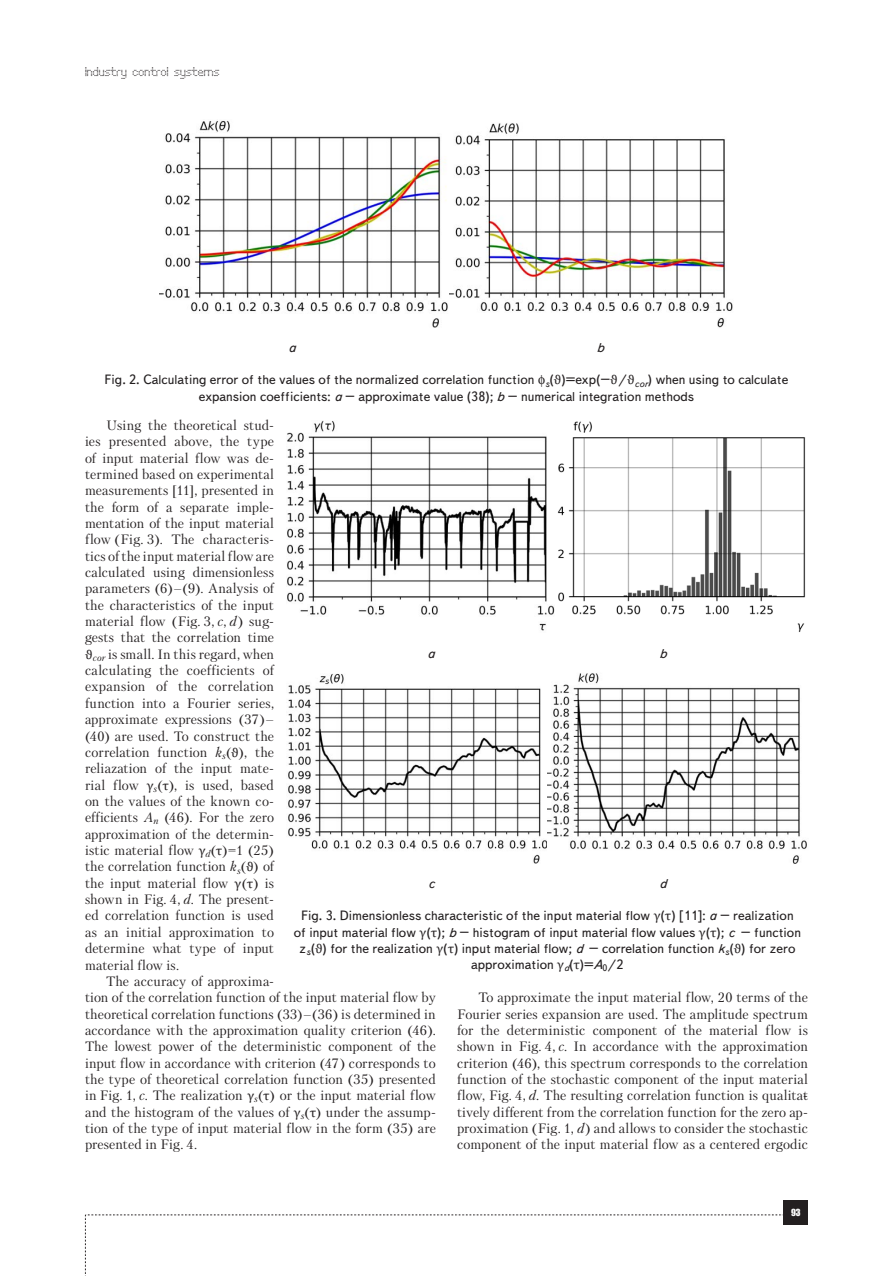
<style>
.page{position:relative;width:893px;height:1276px;background:#fff}
.page>*{position:absolute;margin:0;border:0;box-sizing:border-box;transform-origin:0 0}
.Text__англ{font:13.5px/16.4px "Petersburg C";letter-spacing:.005em;color:#231f20;text-align:justify}
.Рисунок{font:13.5px/16.2px "Text Book C";color:#231f20;text-align:center}
.Рисунок-2{font:italic 13.5px "Text Book C";color:#231f20}
.t1{font:12px "Perfo";letter-spacing:.015em;color:#231f20}
.t2{font:9px "Impact";color:#fff}
.s1{font-family:"Cambria Math"}
.s2{font-style:italic}
</style>
<div class="page">
<svg style="left:85px;top:1214px;width:699px;height:62px"></svg>
<div style="left:784px;top:1200px;width:24px;height:24px;background:#231f20"></div>
<img style="left:160px;top:120px;width:573px;height:208px">
<img style="left:287px;top:420px;width:519px;height:212px">
<img style="left:288px;top:673px;width:519px;height:191px">
<p class="t1" style="left:85px;top:65px;width:136px">Industry control systems</p>
<p class="Рисунок-2" style="left:289px;top:340px;width:9px">a</p>
<p class="Рисунок-2" style="left:597px;top:340px;width:9px">b</p>
<p class="Рисунок" style="left:105px;top:372px;width:685px">Fig. 2. Calculating error of the values of the normalized correlation function <sub>s</sub>(<span class="s1">ϑ</span>)=exp(–<span class="s1">ϑ</span>/<span class="s1">ϑ</span><sub>cor</sub>) when using to calculate expansion coefficients: <span class="s2">a</span> – approximate value (38); <span class="s2">b</span> – numerical integration methods</p>
<p class="Text__англ" style="left:85px;top:417px;width:191px;text-indent:21px">Using the theoretical stud&shy;ies presented above, the type of input material flow was de&shy;termined based on experimental measurements [11], presented in the form of a separate imple&shy;mentation of the input material flow (Fig. 3). The characteris&shy;tics of the input material flow are calculated using dimensionless parameters (6)–(9). Analysis of the characteristics of the input material flow (Fig. 3, <span class="s2">c</span>, <span class="s2">d</span>) sug&shy;gests that the correlation time <span class="s1">ϑ</span><sub>cor</sub> is small. In this regard, when calculating the coefficients of expansion of the correlation function into a Fourier series, approximate expressions (37)– (40) are used. To construct the correlation function <span class="s2">k</span><sub>s</sub>(<span class="s1">ϑ</span>), the reliazation of the input mate&shy;rial flow <span class="s1">γ</span><sub>s</sub>(<span class="s1">τ</span>), is used, based on the values of the known co&shy;efficients <span class="s2">A</span><sub>n</sub> (46). For the zero approximation of the determin&shy;istic material flow <span class="s1">γ</span><sub>d</sub>(<span class="s1">τ</span>)=1 (25) the correlation function <span class="s2">k</span><sub>s</sub>(<span class="s1">ϑ</span>) of the input material flow <span class="s1">γ</span>(<span class="s1">τ</span>) is shown in Fig. 4, <span class="s2">d</span>. The present&shy;ed correlation function is used as an initial approximation to determine what type of input material flow is.</p>
<p class="Text__англ" style="left:85px;top:973px;width:352px;text-align:left;text-indent:21px">The accuracy of approxima-<br>tion of the correlation function of the input material flow by theoretical correlation functions (33)–(36) is determined in accordance with the approximation quality criterion (46).<br>The lowest power of the deterministic component of the input flow in accordance with criterion (47) corresponds to the type of theoretical correlation function (35) presented in Fig. 1, <span class="s2">c</span>. The realization <span class="s1">γ</span><sub>s</sub>(<span class="s1">τ</span>) or the input material flow and the histogram of the values of <span class="s1">γ</span><sub>s</sub>(<span class="s1">τ</span>) under the assump&shy;tion of the type of input material flow in the form (35) are presented in Fig. 4.</p>
<p class="Рисунок-2" style="left:427px;top:645px;width:9px">a</p>
<p class="Рисунок-2" style="left:660px;top:645px;width:9px">b</p>
<p class="Рисунок-2" style="left:428px;top:875px;width:8px">c</p>
<p class="Рисунок-2" style="left:659px;top:875px;width:9px">d</p>
<p class="Рисунок" style="left:294px;top:908px;width:509px">Fig. 3. Dimensionless characteristic of the input material flow <span class="s1">γ</span>(<span class="s1">τ</span>) [11]: <span class="s2">a</span> – realization of input material flow <span class="s1">γ</span>(<span class="s1">τ</span>); <span class="s2">b</span> – histogram of input material flow values <span class="s1">γ</span>(<span class="s1">τ</span>); <span class="s2">c –</span> function z<sub>s</sub>(<span class="s1">ϑ</span>) for the realization <span class="s1">γ</span>(<span class="s1">τ</span>) input material flow; <span class="s2">d –</span> correlation function <span class="s2">k</span><sub>s</sub>(<span class="s1">ϑ</span>) for zero approximation <span class="s1">γ</span><sub>d</sub>(<span class="s1">τ</span>)=<span class="s2">A</span><sub>0</sub>/2</p>
<p class="Text__англ" style="left:457px;top:989px;width:352px;text-indent:21px">To approximate the input material flow, 20 terms of the Fourier series expansion are used. The amplitude spectrum for the deterministic component of the material flow is shown in Fig. 4, <span class="s2">c</span>. In accordance with the approximation criterion (46), this spectrum corresponds to the correlation function of the stochastic component of the input material flow, Fig. 4, <span class="s2">d</span>. The resulting correlation function is qualita&shy;tively different from the correlation function for the zero ap&shy;proximation (Fig. 1, <span class="s2">d</span>) and allows to consider the stochastic component of the input material flow as a centered ergodic</p>
<p class="t2" style="left:791px;top:1205px;width:11px">93</p>
</div>
